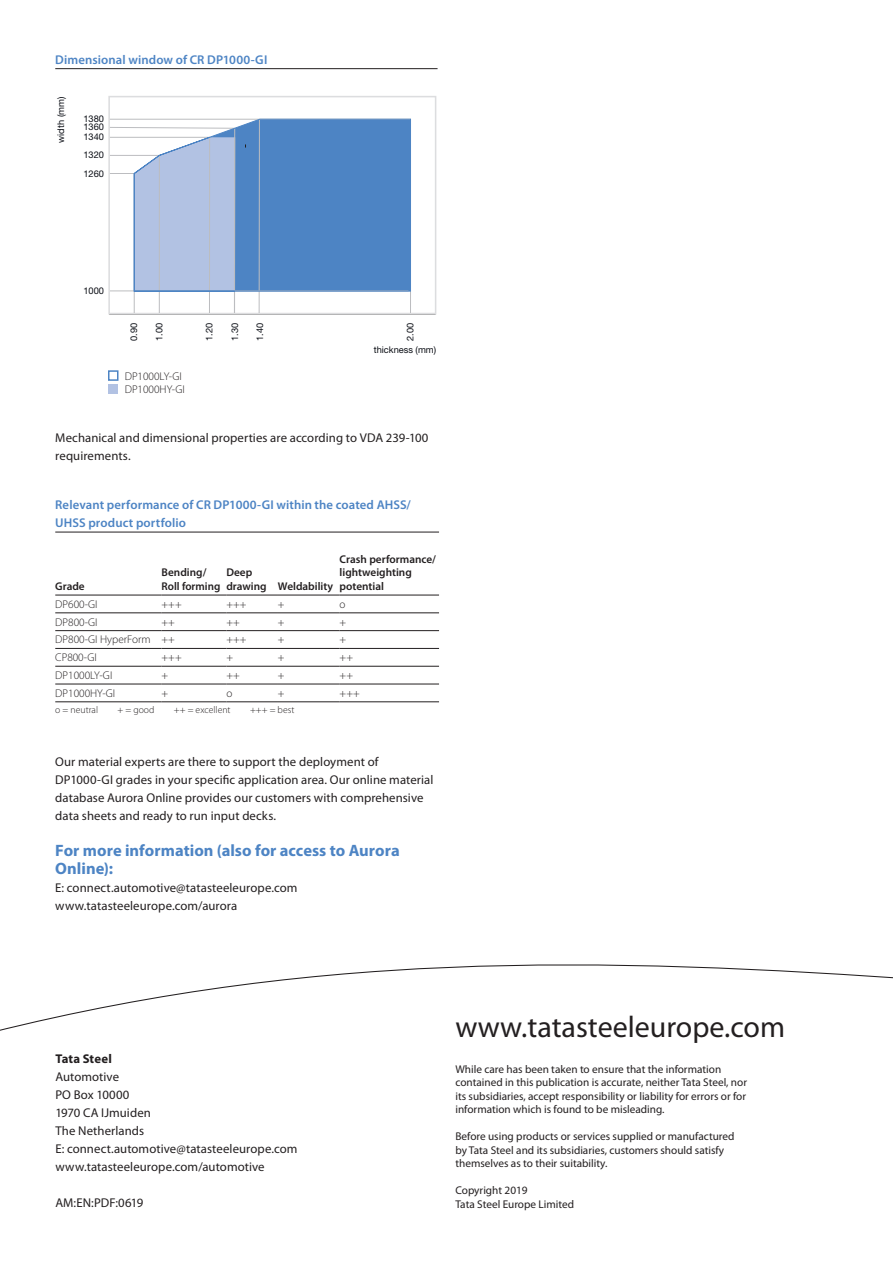
<style>
.page{position:relative;width:893px;height:1263px;background:#fff}
.page>*{position:absolute;margin:0;border:0;box-sizing:border-box;transform-origin:0 0}
.t1{font:30px "Myriad Pro";color:#231f20}
.Body_copy{font:700 16.5px/18px "Myriad Pro";color:#4d84c4}
.Body_copy-2{font:12.75px/18px "Myriad Pro";letter-spacing:.005em;color:#231f20}
.Tata_Table_Header_Te{font:600 12.75px/18px "Myriad Pro";letter-spacing:.01em;color:#4d84c4}
.Body_copy-3{font:700 12.75px "Myriad Pro";letter-spacing:.01em;color:#231f20}
.t2{font:11.25px/13.5px "Myriad Pro";color:#231f20}
.Tata_Table_Body{font:300 11.25px "Myriad Pro";color:#231f20}
.Tata_Table_Subhead{font:600 11.25px/13.5px "Myriad Pro";color:#231f20}
.Tata_Table_Body-2{font:300 9.75px "Myriad Pro";color:#231f20}
.t3{font:9.3px/10.2px "Helvetica Neue LT Std";color:#0a0d14}
</style>
<div class="page">
<hr style="left:55px;top:68px;width:383px;height:1px;background:#231f20">
<hr style="left:55px;top:595px;width:107px;height:1px;background:#231f20">
<hr style="left:162px;top:595px;width:64px;height:1px;background:#231f20">
<hr style="left:226px;top:595px;width:52px;height:1px;background:#231f20">
<hr style="left:278px;top:595px;width:62px;height:1px;background:#231f20">
<hr style="left:340px;top:595px;width:99px;height:1px;background:#231f20">
<hr style="left:55px;top:613px;width:107px;height:1px;background:#231f20">
<hr style="left:162px;top:613px;width:64px;height:1px;background:#231f20">
<hr style="left:226px;top:613px;width:52px;height:1px;background:#231f20">
<hr style="left:278px;top:613px;width:62px;height:1px;background:#231f20">
<hr style="left:340px;top:613px;width:99px;height:1px;background:#231f20">
<hr style="left:55px;top:630px;width:107px;height:1px;background:#231f20">
<hr style="left:162px;top:630px;width:64px;height:1px;background:#231f20">
<hr style="left:226px;top:630px;width:52px;height:1px;background:#231f20">
<hr style="left:278px;top:630px;width:62px;height:1px;background:#231f20">
<hr style="left:340px;top:630px;width:99px;height:1px;background:#231f20">
<hr style="left:55px;top:648px;width:107px;height:1px;background:#231f20">
<hr style="left:162px;top:648px;width:64px;height:1px;background:#231f20">
<hr style="left:226px;top:648px;width:52px;height:1px;background:#231f20">
<hr style="left:278px;top:648px;width:62px;height:1px;background:#231f20">
<hr style="left:340px;top:648px;width:99px;height:1px;background:#231f20">
<hr style="left:55px;top:666px;width:107px;height:1px;background:#231f20">
<hr style="left:162px;top:666px;width:64px;height:1px;background:#231f20">
<hr style="left:226px;top:666px;width:52px;height:1px;background:#231f20">
<hr style="left:278px;top:666px;width:62px;height:1px;background:#231f20">
<hr style="left:340px;top:666px;width:99px;height:1px;background:#231f20">
<hr style="left:55px;top:684px;width:107px;height:1px;background:#231f20">
<hr style="left:162px;top:684px;width:64px;height:1px;background:#231f20">
<hr style="left:226px;top:684px;width:52px;height:1px;background:#231f20">
<hr style="left:278px;top:684px;width:62px;height:1px;background:#231f20">
<hr style="left:340px;top:684px;width:99px;height:1px;background:#231f20">
<hr style="left:55px;top:701px;width:107px;height:1px;background:#231f20">
<hr style="left:162px;top:701px;width:64px;height:1px;background:#231f20">
<hr style="left:226px;top:701px;width:52px;height:1px;background:#231f20">
<hr style="left:278px;top:701px;width:62px;height:1px;background:#231f20">
<hr style="left:340px;top:701px;width:99px;height:1px;background:#231f20">
<hr style="left:55px;top:532px;width:384px;height:1px;background:#231f20">
<svg style="left:0;top:964px;width:893px;height:67px"></svg>
<div style="left:108px;top:370px;width:10px;height:11px;border:2px solid #4d84c4"></div>
<div style="left:109px;top:385px;width:9px;height:9px;background:#b2c2e3"></div>
<svg style="left:111px;top:127px;width:124px;height:184px"></svg>
<hr style="left:259px;top:119px;width:1px;height:195px;background:#bcbdc0">
<svg style="left:133px;top:118px;width:278px;height:174px;background:#779ed0"></svg>
<div style="left:108px;top:96px;width:328px;height:218px;border:2px solid #dcdddf"></div>
<p class="Tata_Table_Header_Te" style="left:55px;top:51px;width:214px">Dimensional window of CR DP1000-GI</p>
<p class="t3" style="left:56px;top:143px;width:47px;rotate:-90deg">width (mm)</p>
<p class="t3" style="left:83px;top:113px;width:22px">1380</p>
<p class="t3" style="left:83px;top:122px;width:22px">1360<br>1340</p>
<p class="t3" style="left:83px;top:146px;width:22px;line-height:18.3px">1320<br>1260</p>
<p class="t3" style="left:83px;top:285px;width:22px">1000</p>
<p class="t3" style="left:128px;top:341px;width:20px;rotate:-90deg">0.90</p>
<p class="t3" style="left:154px;top:341px;width:20px;rotate:-90deg">1.00</p>
<p class="t3" style="left:204px;top:341px;width:20px;rotate:-90deg">1.20</p>
<p class="t3" style="left:229px;top:341px;width:20px;rotate:-90deg">1.30</p>
<p class="t3" style="left:254px;top:341px;width:20px;rotate:-90deg">1.40</p>
<p class="t3" style="left:405px;top:341px;width:20px;rotate:-90deg">2.00</p>
<p class="t3" style="left:374px;top:345px;width:64px">thickness (mm)</p>
<p class="Tata_Table_Body" style="left:125px;top:370px;width:59px">DP1000LY-GI</p>
<p class="Tata_Table_Body" style="left:125px;top:383px;width:62px">DP1000HY-GI</p>
<p class="Body_copy-2" style="left:55px;top:429px;width:375px">Mechanical and dimensional properties are according to VDA 239-100 requirements.</p>
<p class="Tata_Table_Header_Te" style="left:55px;top:496px;width:357px">Relevant performance of CR DP1000-GI within the coated AHSS/<br>UHSS product portfolio</p>
<p class="Tata_Table_Subhead" style="left:55px;top:580px;width:31px">Grade</p>
<p class="Tata_Table_Subhead" style="left:162px;top:566px;width:60px">Bending/<br>Roll forming</p>
<p class="Tata_Table_Subhead" style="left:226px;top:566px;width:42px">Deep drawing</p>
<p class="Tata_Table_Subhead" style="left:340px;top:553px;width:98px">Crash performance/ lightweighting potential</p>
<p class="Tata_Table_Subhead" style="left:278px;top:580px;width:57px">Weldability</p>
<p class="Tata_Table_Body" style="left:55px;top:598px;width:44px">DP600-GI</p>
<p class="Tata_Table_Body" style="left:162px;top:598px;width:22px">+++</p>
<p class="Tata_Table_Body" style="left:226px;top:598px;width:22px">+++</p>
<p class="Tata_Table_Body" style="left:278px;top:598px;width:8px">+</p>
<p class="Tata_Table_Body" style="left:340px;top:598px;width:7px">o</p>
<p class="Tata_Table_Body" style="left:55px;top:616px;width:44px">DP800-GI</p>
<p class="Tata_Table_Body" style="left:162px;top:616px;width:15px">++</p>
<p class="Tata_Table_Body" style="left:226px;top:616px;width:15px">++</p>
<p class="Tata_Table_Body" style="left:278px;top:616px;width:8px">+</p>
<p class="Tata_Table_Body" style="left:340px;top:616px;width:8px">+</p>
<p class="Tata_Table_Body" style="left:55px;top:633px;width:97px">DP800-GI HyperForm</p>
<p class="Tata_Table_Body" style="left:162px;top:633px;width:15px">++</p>
<p class="Tata_Table_Body" style="left:226px;top:633px;width:22px">+++</p>
<p class="Tata_Table_Body" style="left:278px;top:633px;width:8px">+</p>
<p class="Tata_Table_Body" style="left:340px;top:633px;width:8px">+</p>
<p class="Tata_Table_Body" style="left:55px;top:651px;width:43px">CP800-GI</p>
<p class="Tata_Table_Body" style="left:162px;top:651px;width:22px">+++</p>
<p class="Tata_Table_Body" style="left:226px;top:651px;width:8px">+</p>
<p class="Tata_Table_Body" style="left:278px;top:651px;width:8px">+</p>
<p class="Tata_Table_Body" style="left:340px;top:651px;width:15px">++</p>
<p class="Tata_Table_Body" style="left:55px;top:669px;width:59px">DP1000LY-GI</p>
<p class="Tata_Table_Body" style="left:162px;top:669px;width:8px">+</p>
<p class="Tata_Table_Body" style="left:226px;top:669px;width:15px">++</p>
<p class="Tata_Table_Body" style="left:278px;top:669px;width:8px">+</p>
<p class="Tata_Table_Body" style="left:340px;top:669px;width:15px">++</p>
<p class="Tata_Table_Body" style="left:55px;top:687px;width:62px">DP1000HY-GI</p>
<p class="Tata_Table_Body" style="left:162px;top:687px;width:8px">+</p>
<p class="Tata_Table_Body" style="left:226px;top:687px;width:7px">o</p>
<p class="Tata_Table_Body" style="left:278px;top:687px;width:8px">+</p>
<p class="Tata_Table_Body" style="left:340px;top:687px;width:22px">+++</p>
<p class="Tata_Table_Body-2" style="left:55px;top:705px;width:44px">o = neutral</p>
<p class="Tata_Table_Body-2" style="left:118px;top:705px;width:38px">+ = good</p>
<p class="Tata_Table_Body-2" style="left:174px;top:705px;width:58px">++ = excellent</p>
<p class="Tata_Table_Body-2" style="left:250px;top:705px;width:46px">+++ = best</p>
<p class="Body_copy-2" style="left:55px;top:753px;width:380px">Our material experts are there to support the deployment of DP1000-GI grades in your specific application area. Our online material database Aurora Online provides our customers with comprehensive data sheets and ready to run input decks.</p>
<p class="Body_copy" style="left:55px;top:842px;width:346px">For more information (also for access to Aurora<br>Online):</p>
<p class="Body_copy-2" style="left:55px;top:879px;width:244px">E: connect.automotive@tatasteeleurope.com</p>
<p class="Body_copy-2" style="left:55px;top:897px;width:184px">www.tatasteeleurope.com/aurora</p>
<p class="Body_copy-3" style="left:55px;top:1052px;width:58px">Tata Steel</p>
<p class="Body_copy-2" style="left:55px;top:1068px;width:65px">Automotive</p>
<p class="Body_copy-2" style="left:55px;top:1086px;width:76px">PO Box 10000</p>
<p class="Body_copy-2" style="left:55px;top:1104px;width:97px">1970 CA IJmuiden</p>
<p class="Body_copy-2" style="left:55px;top:1122px;width:90px">The Netherlands</p>
<p class="Body_copy-2" style="left:55px;top:1140px;width:244px">E: connect.automotive@tatasteeleurope.com</p>
<p class="Body_copy-2" style="left:55px;top:1158px;width:211px">www.tatasteeleurope.com/automotive</p>
<p class="Body_copy-2" style="left:55px;top:1194px;width:89px">AM:EN:PDF:0619</p>
<p class="t1" style="left:455px;top:1010px;width:331px">www.tatasteeleurope.com</p>
<p class="t2" style="left:455px;top:1062px;width:293px">While care has been taken to ensure that the information contained in this publication is accurate, neither Tata Steel, nor its subsidiaries, accept responsibility or liability for errors or for information which is found to be misleading.</p>
<p class="t2" style="left:455px;top:1130px;width:281px">Before using products or services supplied or manufactured by Tata Steel and its subsidiaries, customers should satisfy themselves as to their suitability.</p>
<p class="t2" style="left:455px;top:1184px;width:74px">Copyright 2019</p>
<p class="t2" style="left:455px;top:1197px;width:120px">Tata Steel Europe Limited</p>
</div>
